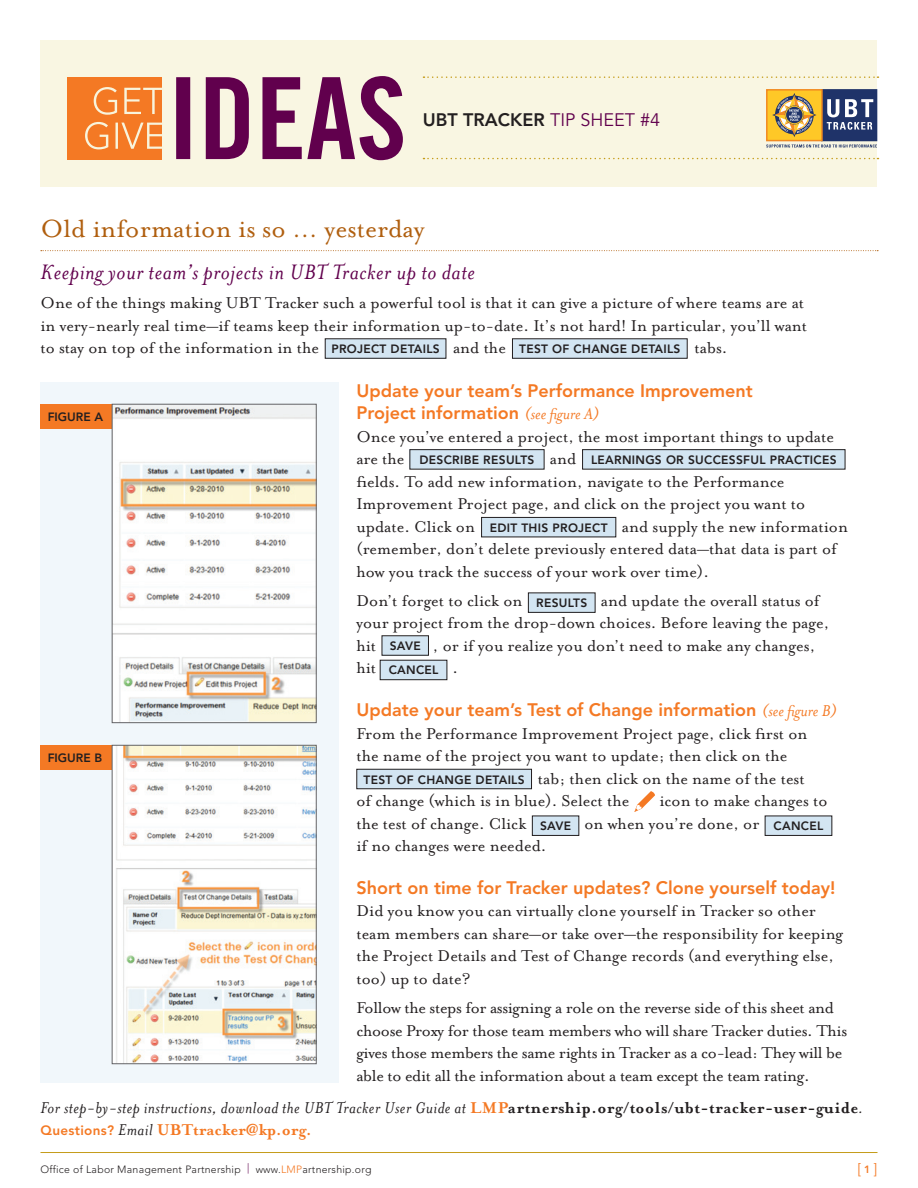
<style>
.page{position:relative;width:918px;height:1188px;background:#fff}
.page>*{position:absolute;margin:0;border:0;box-sizing:border-box;transform-origin:0 0}
.t1{font:28.5px "Mrs Eaves Roman";color:#b05f0f}
.t2{font:italic 24px "Mrs Eaves";letter-spacing:.025em;color:#61004d}
.t3{font:18px/22.5px "Mrs Eaves Roman";color:#231f20}
.t4{font:18px/22.5px "Mrs Eaves Roman";letter-spacing:-.02em;color:#231f20}
.t5{font:800 18px/22.5px "Avenir LT Std";color:#f47924}
.t6{font:italic 18px/22.5px "Mrs Eaves";letter-spacing:.025em;color:#231f20}
.t7{font:800 18px "Avenir";color:#231f20}
.t8{font:300 15px "Avenir LT Std";color:#f47924}
.t9{font:800 12px/24.5px "Avenir LT Std";letter-spacing:.025em;color:#231f20}
.t10{font:300 10.5px "Avenir LT Std";letter-spacing:.025em;color:#231f20}
.s1{font-weight:400;color:#61004d}
.s2{font-family:"Mrs Eaves";font-weight:400;font-style:italic}
.s3{font-weight:700;font-style:normal;color:#f47924}
.s4{font-weight:700;font-style:normal}
.s5{font-family:"Avenir LT Std";font-weight:800;font-style:normal;font-size:13.5px;color:#f47924}
.s6{color:#61004d}
.s7{color:#f47924}
.s8{font-family:"Avenir";font-weight:800;font-size:10.5px}
</style>
<div class="page">
<hr style="left:40px;top:1152px;width:838px;height:1px;background:#c59c1a">
<svg style="left:41px;top:250px;width:837px;height:1px"></svg>
<div style="left:40px;top:40px;width:838px;height:147px;background:#f9f6e2"></div>
<div style="left:68px;top:77px;width:94px;height:82px;background:#f47924"></div>
<svg style="left:94px;top:87px;width:68px;height:28px"></svg>
<svg style="left:85px;top:122px;width:77px;height:27px"></svg>
<svg style="left:176px;top:76px;width:227px;height:84px"></svg>
<svg style="left:423px;top:76px;width:456px;height:2px"></svg>
<svg style="left:423px;top:158px;width:456px;height:1px"></svg>
<div style="left:325px;top:339px;width:121px;height:19px;background:#d3e5f2"></div>
<div style="left:325px;top:338px;width:121px;height:21px;border:1px solid #231f20"></div>
<div style="left:512px;top:339px;width:175px;height:19px;background:#d3e5f2"></div>
<div style="left:512px;top:338px;width:176px;height:21px;border:1px solid #231f20"></div>
<div style="left:40px;top:382px;width:299px;height:701px;background:#f1f7fb"></div>
<div style="left:40px;top:404px;width:78px;height:24px;background:#f47924"></div>
<div style="left:40px;top:745px;width:78px;height:25px;background:#f47924"></div>
<img style="left:114px;top:406px;width:201px;height:315px">
<div style="left:112px;top:404px;width:205px;height:319px;border:1px solid #636366"></div>
<img style="left:114px;top:747px;width:201px;height:315px">
<div style="left:112px;top:745px;width:205px;height:319px;border:1px solid #636366"></div>
<div style="left:410px;top:450px;width:134px;height:19px;background:#d3e5f2"></div>
<div style="left:410px;top:449px;width:134px;height:21px;border:1px solid #231f20"></div>
<div style="left:482px;top:517px;width:134px;height:20px;background:#d3e5f2"></div>
<div style="left:481px;top:517px;width:135px;height:20px;border:1px solid #231f20"></div>
<div style="left:528px;top:593px;width:67px;height:19px;background:#d3e5f2"></div>
<div style="left:528px;top:592px;width:68px;height:21px;border:1px solid #231f20"></div>
<div style="left:382px;top:636px;width:46px;height:19px;background:#d3e5f2"></div>
<div style="left:382px;top:635px;width:47px;height:21px;border:1px solid #231f20"></div>
<div style="left:380px;top:660px;width:67px;height:20px;background:#d3e5f2"></div>
<div style="left:380px;top:660px;width:67px;height:20px;border:1px solid #231f20"></div>
<div style="left:583px;top:450px;width:262px;height:19px;background:#d3e5f2"></div>
<div style="left:582px;top:449px;width:263px;height:21px;border:1px solid #231f20"></div>
<div style="left:532px;top:816px;width:47px;height:19px;background:#d3e5f2"></div>
<div style="left:532px;top:816px;width:47px;height:20px;border:1px solid #231f20"></div>
<div style="left:765px;top:816px;width:67px;height:19px;background:#d3e5f2"></div>
<div style="left:765px;top:816px;width:67px;height:20px;border:1px solid #231f20"></div>
<div style="left:357px;top:769px;width:175px;height:20px;background:#d3e5f2"></div>
<div style="left:356px;top:769px;width:176px;height:20px;border:1px solid #231f20"></div>
<svg style="left:634px;top:791px;width:21px;height:21px"></svg>
<div style="left:821px;top:89px;width:56px;height:52px;background:#1f3369;border:1px solid #1f3369"></div>
<svg style="left:827px;top:99px;width:46px;height:31px"></svg>
<svg style="left:766px;top:144px;width:111px;height:4px"></svg>
<div style="left:766px;top:89px;width:57px;height:52px;background:#fec827;border:2px solid #f28a20"></div>
<svg style="left:772px;top:93px;width:44px;height:44px"></svg>
<p class="t7" style="left:423px;top:109px;width:239px">UBT TRACKER <span class="s1">TIP SHEET #4</span></p>
<h1 class="t1" style="left:40px;top:213px;width:386px">Old information is so … yesterday</h1>
<h2 class="t2" style="left:40px;top:259px;width:436px">Keeping your team’s projects in UBT Tracker up to date</h2>
<p class="t3" style="left:40px;top:292px;width:768px">One of the things making UBT Tracker such a powerful tool is that it can give a picture of where teams are at in very-nearly real time—if teams keep their information up-to-date. It’s not hard! In particular, you’ll want to stay on top of the information in the</p>
<p class="t3" style="left:453px;top:337px;width:54px">and the</p>
<p class="t3" style="left:695px;top:337px;width:34px">tabs.</p>
<p class="t9" style="left:331px;top:337px;width:110px">PROJECT DETAILS</p>
<p class="t9" style="left:519px;top:337px;width:163px">TEST OF CHANGE DETAILS</p>
<p class="t9" style="left:48px;top:405px;width:57px">FIGURE A</p>
<p class="t9" style="left:48px;top:746px;width:56px">FIGURE B</p>
<p class="t5" style="left:356px;top:379px;width:398px">Update your team’s Performance Improvement<br>Project information <span class="s2">(see figure A)</span></p>
<p class="t3" style="left:356px;top:425px;width:479px">Once you’ve entered a project, the most important things to update are the</p>
<p class="t3" style="left:356px;top:448px;width:451px;text-indent:194px">and<br>fields. To add new information, navigate to the Performance Improvement Project page, and click on the project you want to update. Click on</p>
<p class="t9" style="left:591px;top:448px;width:247px">LEARNINGS OR SUCCESSFUL PRACTICES</p>
<p class="t9" style="left:420px;top:448px;width:116px">DESCRIBE RESULTS</p>
<p class="t3" style="left:356px;top:515px;width:493px;text-indent:266px">and supply the new information (remember, don’t delete previously entered data—that data is part of how you track the success of your work over time).</p>
<p class="t3" style="left:356px;top:589px;width:168px">Don’t forget to click on</p>
<p class="t9" style="left:490px;top:515px;width:119px">EDIT THIS PROJECT</p>
<p class="t3" style="left:356px;top:589px;width:474px;text-indent:244px">and update the overall status of your project from the drop-down choices. Before leaving the page, hit</p>
<p class="t9" style="left:536px;top:591px;width:53px">RESULTS</p>
<p class="t3" style="left:433px;top:634px;width:384px">, or if you realize you don’t need to make any changes,</p>
<p class="t9" style="left:389px;top:634px;width:51px">SAVE<br>CANCEL</p>
<p class="t3" style="left:356px;top:657px;width:21px">hit</p>
<p class="t3" style="left:452px;top:657px;width:7px">.</p>
<p class="t5" style="left:356px;top:699px;width:482px">Update your team’s Test of Change information <span class="s2">(see figure B)</span></p>
<p class="t3" style="left:356px;top:722px;width:453px">From the Performance Improvement Project page, click first on</p>
<p class="t3" style="left:356px;top:745px;width:433px">the name of the project you want to update; then click on the</p>
<p class="t3" style="left:538px;top:767px;width:268px">tab; then click on the name of the test</p>
<p class="t3" style="left:356px;top:790px;width:275px">of change (which is in blue). Select the</p>
<p class="t3" style="left:659px;top:790px;width:170px">icon to make changes to</p>
<p class="t3" style="left:356px;top:812px;width:171px">the test of change. Click</p>
<p class="t3" style="left:584px;top:812px;width:177px">on when you’re done, or</p>
<p class="t3" style="left:356px;top:835px;width:192px">if no changes were needed.</p>
<p class="t5" style="left:356px;top:876px;width:481px">Short on time for Tracker updates? Clone yourself today!</p>
<p class="t3" style="left:356px;top:900px;width:488px">Did you know you can virtually clone yourself in Tracker so other team members can share—or take over—the responsibility for keeping the Project Details and Test of Change records (and everything else, too) up to date?</p>
<p class="t4" style="left:356px;top:997px;width:492px">Follow the steps for assigning a role on the reverse side of this sheet and choose Proxy for those team members who will share Tracker duties. This gives those members the same rights in Tracker as a co-lead: They will be able to edit all the information about a team except the team rating.</p>
<p class="t9" style="left:364px;top:767px;width:163px">TEST OF CHANGE DETAILS</p>
<p class="t9" style="left:540px;top:814px;width:33px">SAVE</p>
<p class="t9" style="left:774px;top:814px;width:51px">CANCEL</p>
<p class="t6" style="left:40px;top:1097px;width:824px">For step-by-step instructions, download the UBT Tracker User Guide at <span class="s3">LMP</span><span class="s4">artnership.org/tools/ubt-tracker-user-guide</span>.<br><span class="s5">Questions?</span> Email <span class="s3">UBTtracker@kp.org.</span></p>
<p class="t10" style="left:40px;top:1163px;width:332px">Office of Labor Management Partnership <span class="s6">|</span> www.<span class="s7">LMP</span>artnership.org</p>
<p class="t8" style="left:858px;top:1160px;width:21px">[ <span class="s8">1</span> ]</p>
</div>
